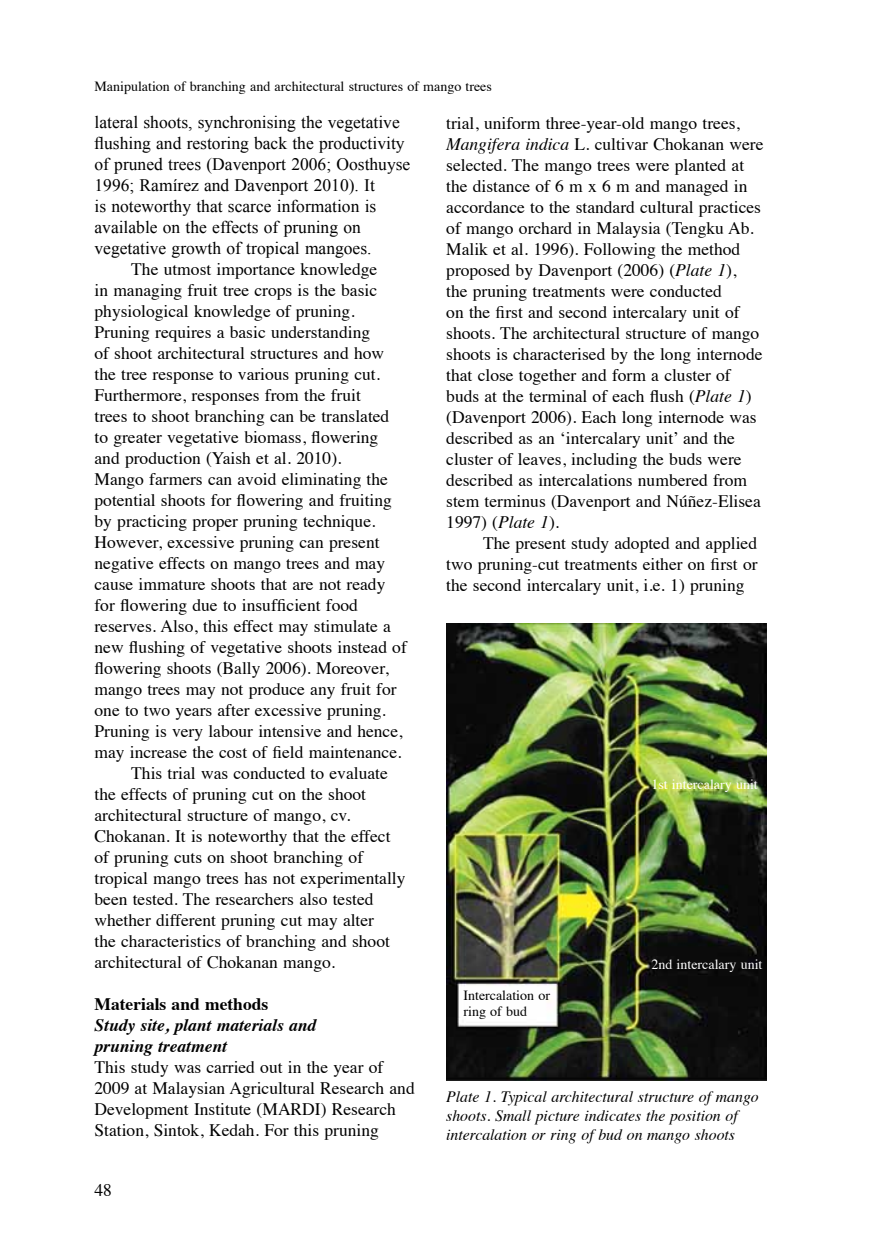
<style>
.page{position:relative;width:882px;height:1260px;background:#fff}
.page>*{position:absolute;margin:0;border:0;box-sizing:border-box;transform-origin:0 0}
.t1{font:17.5px/21px "Times";color:#000}
.t2{font:17.5px/21px "Times New Roman";color:#000}
.t3{font:italic 700 17.5px/21px "Times";color:#000}
.t4{font:700 17.5px "Times";color:#000}
.t5{font:italic 15.75px/18.9px "Times";color:#000}
.t6{font:14px/16.8px "Times";color:#000}
.t7{font:14px "Times";color:#fff}
.s1{font-style:italic}
</style>
<div class="page">
<img style="left:446px;top:624px;width:320px;height:456px">
<p class="t6" style="left:94px;top:77px;width:399px">Manipulation of branching and architectural structures of mango trees</p>
<p class="t2" style="left:94px;top:111px;width:317px">lateral shoots, synchronising the vegetative flushing and restoring back the productivity of pruned trees (Davenport 2006; Oosthuyse 1996; Ramírez and Davenport 2010). It<br>is noteworthy that scarce information is available on the effects of pruning on vegetative growth of tropical mangoes.</p>
<p class="t1" style="left:131px;top:257px;width:248px">The utmost importance knowledge</p>
<p class="t1" style="left:94px;top:278px;width:284px">in managing fruit tree crops is the basic</p>
<p class="t1" style="left:94px;top:299px;width:262px">physiological knowledge of pruning.</p>
<p class="t1" style="left:94px;top:320px;width:277px">Pruning requires a basic understanding</p>
<p class="t1" style="left:94px;top:341px;width:291px">of shoot architectural structures and how</p>
<p class="t1" style="left:94px;top:362px;width:287px">the tree response to various pruning cut.</p>
<p class="t1" style="left:94px;top:383px;width:268px">Furthermore, responses from the fruit</p>
<p class="t1" style="left:94px;top:404px;width:296px">trees to shoot branching can be translated</p>
<p class="t1" style="left:94px;top:425px;width:285px">to greater vegetative biomass, flowering</p>
<p class="t1" style="left:94px;top:446px;width:249px">and production (Yaish et al. 2010).</p>
<p class="t1" style="left:94px;top:467px;width:295px">Mango farmers can avoid eliminating the</p>
<p class="t1" style="left:94px;top:488px;width:299px">potential shoots for flowering and fruiting</p>
<p class="t1" style="left:94px;top:509px;width:282px">by practicing proper pruning technique.</p>
<p class="t1" style="left:94px;top:530px;width:287px">However, excessive pruning can present</p>
<p class="t1" style="left:94px;top:551px;width:292px">negative effects on mango trees and may</p>
<p class="t1" style="left:94px;top:572px;width:292px">cause immature shoots that are not ready</p>
<p class="t1" style="left:94px;top:593px;width:265px">for flowering due to insufficient food</p>
<p class="t1" style="left:94px;top:614px;width:298px">reserves. Also, this effect may stimulate a</p>
<p class="t1" style="left:94px;top:635px;width:314px">new flushing of vegetative shoots instead of</p>
<p class="t1" style="left:94px;top:656px;width:296px">flowering shoots (Bally 2006). Moreover,</p>
<p class="t1" style="left:94px;top:677px;width:304px">mango trees may not produce any fruit for</p>
<p class="t1" style="left:94px;top:698px;width:293px">one to two years after excessive pruning.</p>
<p class="t1" style="left:94px;top:719px;width:310px">Pruning is very labour intensive and hence,</p>
<p class="t1" style="left:94px;top:740px;width:309px">may increase the cost of field maintenance.</p>
<p class="t1" style="left:131px;top:761px;width:258px">This trial was conducted to evaluate</p>
<p class="t1" style="left:94px;top:782px;width:273px">the effects of pruning cut on the shoot</p>
<p class="t1" style="left:94px;top:803px;width:258px">architectural structure of mango, cv.</p>
<p class="t1" style="left:94px;top:824px;width:298px">Chokanan. It is noteworthy that the effect</p>
<p class="t1" style="left:94px;top:845px;width:270px">of pruning cuts on shoot branching of</p>
<p class="t1" style="left:94px;top:866px;width:313px">tropical mango trees has not experimentally</p>
<p class="t1" style="left:94px;top:887px;width:281px">been tested. The researchers also tested</p>
<p class="t1" style="left:94px;top:908px;width:281px">whether different pruning cut may alter</p>
<p class="t1" style="left:94px;top:929px;width:297px">the characteristics of branching and shoot</p>
<p class="t1" style="left:94px;top:950px;width:242px">architectural of Chokanan mango.</p>
<p class="t4" style="left:94px;top:987px;width:175px">Materials and methods</p>
<p class="t3" style="left:94px;top:1013px;width:223px">Study site, plant materials and pruning treatment</p>
<p class="t1" style="left:94px;top:1055px;width:322px">This study was carried out in the year of 2009 at Malaysian Agricultural Research and Development Institute (MARDI) Research Station, Sintok, Kedah. For this pruning</p>
<p class="t1" style="left:446px;top:111px;width:319px">trial, uniform three-year-old mango trees, <span class="s1">Mangifera indica</span> L. cultivar Chokanan were selected. The mango trees were planted at the distance of 6 m x 6 m and managed in accordance to the standard cultural practices of mango orchard in Malaysia (Tengku Ab.<br>Malik et al. 1996). Following the method proposed by Davenport (2006) (<span class="s1">Plate 1</span>),<br>the pruning treatments were conducted<br>on the first and second intercalary unit of shoots. The architectural structure of mango shoots is characterised by the long internode that close together and form a cluster of buds at the terminal of each flush (<span class="s1">Plate 1</span>) (Davenport 2006). Each long internode was described as an ‘intercalary unit’ and the cluster of leaves, including the buds were described as intercalations numbered from stem terminus (Davenport and Núñez-Elisea 1997) (<span class="s1">Plate 1</span>).</p>
<p class="t1" style="left:446px;top:531px;width:313px;text-align:justify;text-indent:37px">The present study adopted and applied two pruning-cut treatments either on first or the second intercalary unit, i.e. 1) pruning</p>
<p class="t7" style="left:651px;top:771px;width:108px">1st intercalary unit</p>
<p class="t7" style="left:651px;top:951px;width:113px">2nd intercalary unit</p>
<p class="t6" style="left:463px;top:985px;width:88px">Intercalation or ring of bud</p>
<p class="t5" style="left:446px;top:1086px;width:314px">Plate 1. Typical architectural structure of mango shoots. Small picture indicates the position of intercalation or ring of bud on mango shoots</p>
<p class="t1" style="left:94px;top:1179px;width:19px">48</p>
</div>
